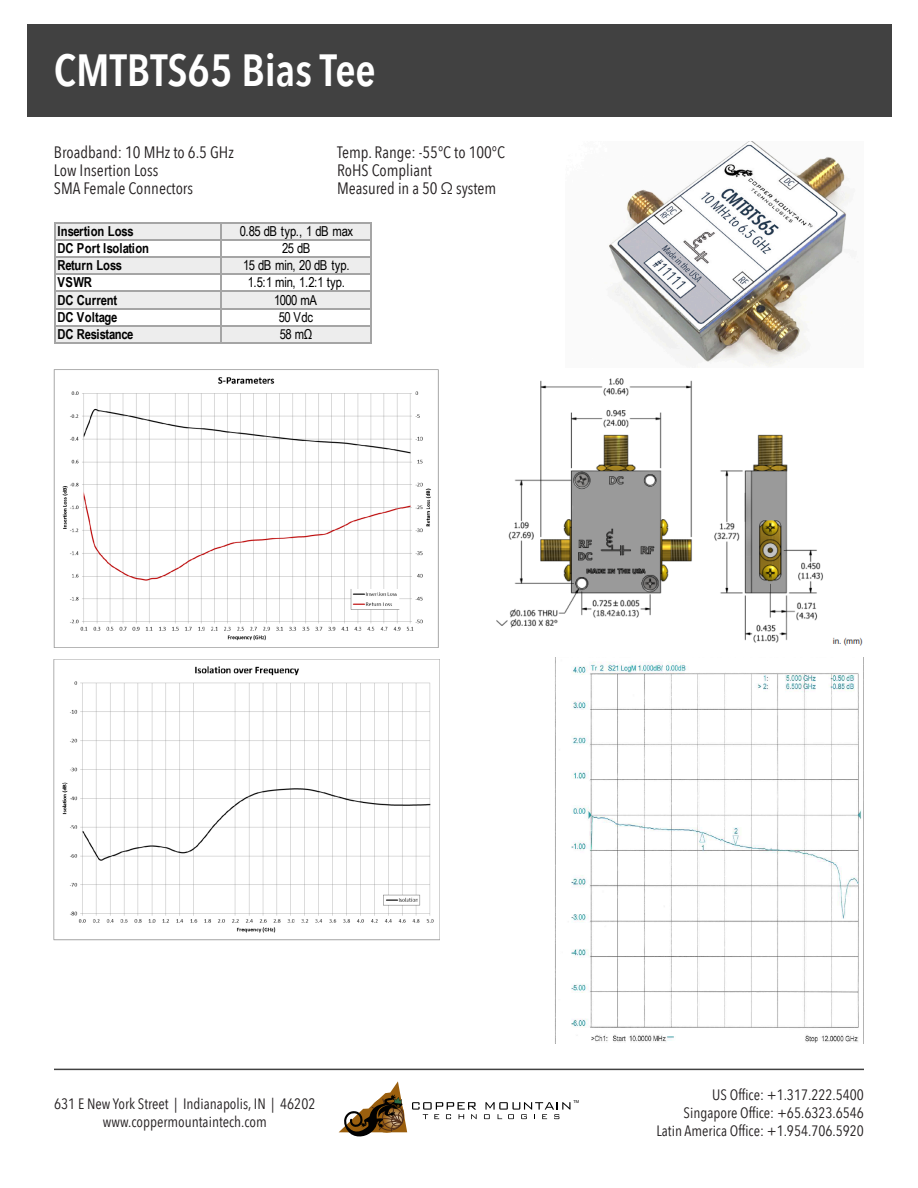
<style>
.page{position:relative;width:918px;height:1188px;background:#fff}
.page>*{position:absolute;margin:0;border:0;box-sizing:border-box;transform-origin:0 0}
.t1{font:600 45px "Avenir Next Condensed";color:#fff}
.t2{font:16.5px "Avenir Next Condensed";color:#231f20}
.t3{font:15px "Avenir Next Condensed";color:#231f20}
.t4{font:13.8px "Arial Narrow";letter-spacing:-.04em;color:#000}
.t5{font:700 13.8px "Arial Narrow";color:#000}
.t6{font:700 13.8px "Arial Narrow";letter-spacing:-.03em;color:#000}
.t7{font:4.05px "Arial";color:#000}
</style>
<div class="page">
<img style="left:608px;top:141px;width:242px;height:226px">
<div style="left:27px;top:24px;width:864px;height:93px;background:#414141"></div>
<hr style="left:54px;top:1069px;width:810px;height:1px;background:#414141">
<div style="left:55px;top:223px;width:317px;height:17px;background:#ededed"></div>
<div style="left:55px;top:256px;width:317px;height:19px;background:#ededed"></div>
<div style="left:55px;top:291px;width:317px;height:18px;background:#ededed"></div>
<div style="left:55px;top:325px;width:317px;height:19px;background:#ededed"></div>
<hr style="left:54px;top:222px;width:1px;height:122px;background:#a5a5a5">
<hr style="left:220px;top:223px;width:1px;height:121px;background:#a5a5a5">
<hr style="left:370px;top:223px;width:2px;height:121px;background:#a5a5a5">
<hr style="left:55px;top:222px;width:317px;height:1px;background:#a5a5a5">
<hr style="left:55px;top:239px;width:317px;height:1px;background:#a5a5a5">
<hr style="left:55px;top:256px;width:317px;height:2px;background:#a5a5a5">
<hr style="left:55px;top:274px;width:317px;height:1px;background:#a5a5a5">
<hr style="left:55px;top:291px;width:317px;height:1px;background:#a5a5a5">
<hr style="left:55px;top:308px;width:317px;height:1px;background:#a5a5a5">
<hr style="left:55px;top:325px;width:317px;height:1px;background:#a5a5a5">
<hr style="left:55px;top:342px;width:317px;height:2px;background:#a5a5a5">
<img style="left:53px;top:660px;width:387px;height:280px">
<img style="left:54px;top:369px;width:385px;height:279px">
<img style="left:555px;top:657px;width:309px;height:386px">
<svg style="left:484px;top:1102px;width:86px;height:17px"></svg>
<svg style="left:339px;top:1082px;width:138px;height:54px"></svg>
<img style="left:496px;top:378px;width:367px;height:268px">
<p class="t1" style="left:54px;top:32px;width:323px">CMTBTS65 Bias Tee</p>
<p class="t2" style="left:54px;top:138px;width:181px">Broadband: 10 MHz to 6.5 GHz</p>
<p class="t2" style="left:54px;top:156px;width:106px">Low Insertion Loss</p>
<p class="t2" style="left:54px;top:174px;width:141px">SMA Female Connectors</p>
<p class="t2" style="left:337px;top:138px;width:169px">Temp. Range: -55°C to 100°C</p>
<p class="t2" style="left:337px;top:156px;width:96px">RoHS Compliant</p>
<p class="t2" style="left:337px;top:174px;width:161px">Measured in a 50 Ω system</p>
<p class="t5" style="left:57px;top:220px;width:78px">Insertion Loss</p>
<p class="t4" style="left:240px;top:221px;width:115px">0.85 dB typ., 1 dB max</p>
<p class="t5" style="left:57px;top:238px;width:93px">DC Port Isolation</p>
<p class="t4" style="left:282px;top:238px;width:30px">25 dB</p>
<p class="t5" style="left:57px;top:255px;width:66px">Return Loss</p>
<p class="t4" style="left:243px;top:255px;width:108px">15 dB min, 20 dB typ.</p>
<p class="t5" style="left:57px;top:272px;width:36px">VSWR</p>
<p class="t4" style="left:248px;top:272px;width:99px">1.5:1 min, 1.2:1 typ.</p>
<p class="t5" style="left:57px;top:289px;width:61px">DC Current</p>
<p class="t4" style="left:274px;top:290px;width:45px">1000 mA</p>
<p class="t5" style="left:57px;top:306px;width:62px">DC Voltage</p>
<p class="t4" style="left:279px;top:307px;width:36px">50 Vdc</p>
<p class="t6" style="left:57px;top:324px;width:78px">DC Resistance</p>
<p class="t4" style="left:280px;top:324px;width:34px">58 mΩ</p>
<p class="t3" style="left:54px;top:1091px;width:263px">631 E New York Street | Indianapolis, IN | 46202</p>
<p class="t3" style="left:103px;top:1109px;width:165px">www.coppermountaintech.com</p>
<p class="t7" style="left:573px;top:1099px;width:7px">TM</p>
<p class="t3" style="left:712px;top:1082px;width:153px">US Office: +1.317.222.5400</p>
<p class="t3" style="left:684px;top:1100px;width:182px">Singapore Office: +65.6323.6546</p>
<p class="t3" style="left:657px;top:1118px;width:209px">Latin America Office: +1.954.706.5920</p>
</div>
